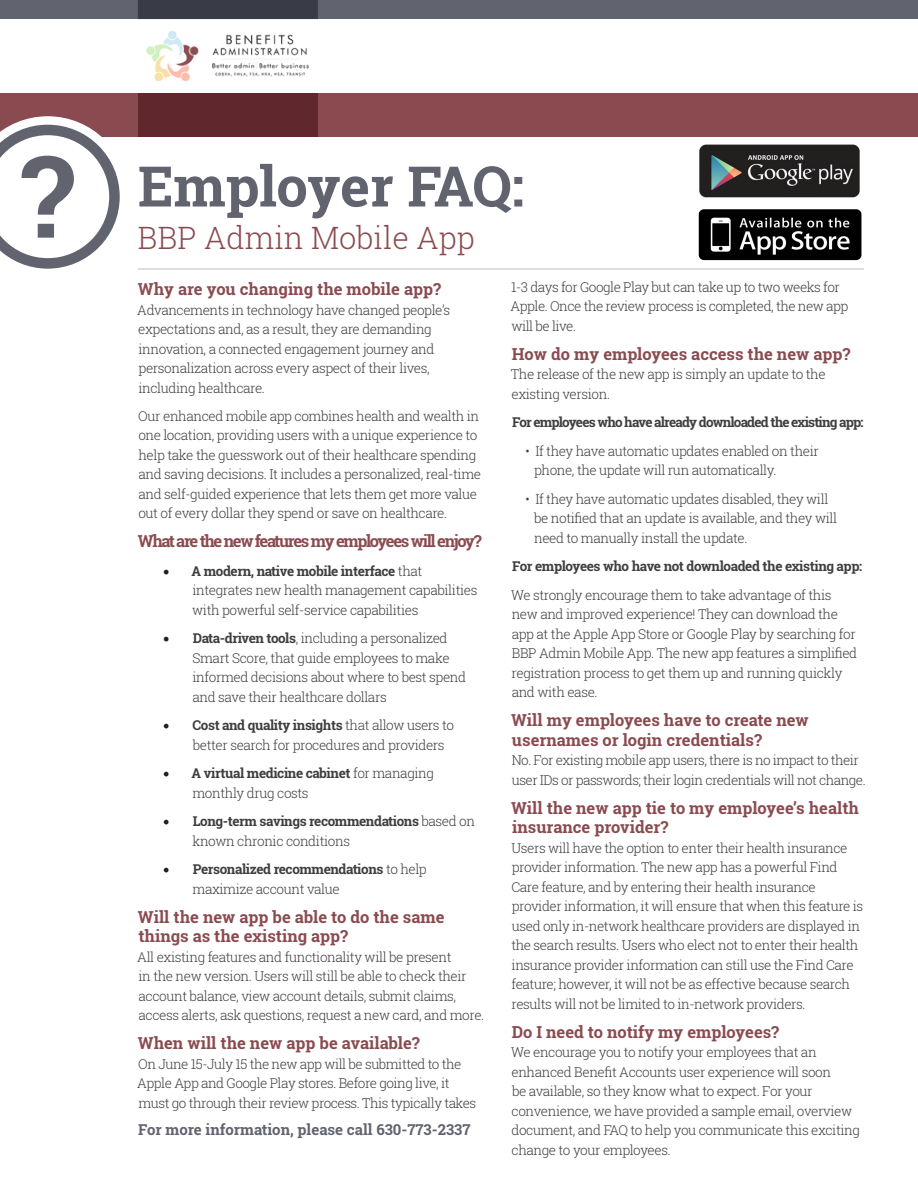
<style>
.page{position:relative;width:918px;height:1188px;background:#fff}
.page>*{position:absolute;margin:0;border:0;box-sizing:border-box;transform-origin:0 0}
.t1{font:700 55.95px "Roboto Slab";letter-spacing:-.01em;color:#61646f}
.t2{font:300 30.75px "Roboto Slab";color:#8a4b50}
.t3{font:700 16.5px/19.8px "Roboto Slab";color:#8a4b50}
.t4{font:700 16.5px "Roboto Slab";letter-spacing:-.08em;color:#8a4b50}
.t5{font:700 15px "Roboto Slab";color:#61646f}
.t6{font:300 13.5px/19.5px "Roboto Slab";letter-spacing:-.03em;color:#3e3e3f}
.t7{font:700 13.5px/19.5px "Roboto Slab";letter-spacing:-.035em;color:#3e3e3f}
.t8{font:700 13.5px "Roboto Slab";letter-spacing:-.06em;color:#3e3e3f}
.s1{font-family:"Minion Pro";font-weight:400;font-size:18px;color:#231f20}
.s2{font-weight:700}
.s3{font-weight:300}
</style>
<div class="page">
<div style="left:0;top:94px;width:918px;height:43px;background:#8a4b50"></div>
<div style="left:138px;top:94px;width:180px;height:43px;background:#60282c"></div>
<img style="left:146px;top:31px;width:163px;height:50px">
<hr style="left:138px;top:269px;width:726px;height:1px;background:#bcbdc0">
<div style="left:0;top:0;width:918px;height:19px;background:#61646f"></div>
<div style="left:138px;top:0;width:180px;height:19px;background:#393c46"></div>
<svg style="left:0;top:116px;width:120px;height:153px"></svg>
<img style="left:699px;top:145px;width:162px;height:115px">
<h1 class="t1" style="left:138px;top:148px;width:388px">Employer FAQ:</h1>
<h2 class="t2" style="left:138px;top:216px;width:338px">BBP Admin Mobile App</h2>
<p class="t3" style="left:138px;top:279px;width:305px">Why are you changing the mobile app?</p>
<p class="t6" style="left:137px;top:300px;width:315px">Advancements in technology have changed people’s expectations and, as a result, they are demanding innovation, a connected engagement journey and personalization across every aspect of their lives, including healthcare.</p>
<p class="t6" style="left:138px;top:406px;width:344px">Our enhanced mobile app combines health and wealth in one location, providing users with a unique experience to help take the guesswork out of their healthcare spending and saving decisions. It includes a personalized, real-time and self-guided experience that lets them get more value out of every dollar they spend or save on healthcare.</p>
<p class="t4" style="left:138px;top:530px;width:345px">What are the new features my employees will enjoy?</p>
<p class="t6" style="left:192px;top:561px;width:287px;text-indent:-29px"><span class="s1">•</span> <span class="s2">A modern, native mobile interface</span> that integrates new health management capabilities with powerful self-service capabilities</p>
<p class="t6" style="left:192px;top:628px;width:275px;text-indent:-29px"><span class="s1">•</span> <span class="s2">Data-driven tools</span>, including a personalized Smart Score, that guide employees to make informed decisions about where to best spend and save their healthcare dollars</p>
<p class="t6" style="left:193px;top:715px;width:263px;text-indent:-30px"><span class="s1">•</span> <span class="s2">Cost and quality insights</span> that allow users to better search for procedures and providers</p>
<p class="t6" style="left:193px;top:763px;width:243px;text-indent:-30px"><span class="s1">•</span> <span class="s2">A virtual medicine cabinet</span> for managing monthly drug costs</p>
<p class="t7" style="left:193px;top:812px;width:284px;text-indent:-30px"><span class="s1">•</span> Long-term savings recommendations <span class="s3">based on known chronic conditions</span></p>
<p class="t7" style="left:193px;top:860px;width:236px;text-indent:-30px"><span class="s1">•</span> Personalized recommendations <span class="s3">to help maximize account value</span></p>
<p class="t3" style="left:138px;top:907px;width:308px">Will the new app be able to do the same things as the existing app?</p>
<p class="t6" style="left:137px;top:947px;width:348px">All existing features and functionality will be present<br>in the new version. Users will still be able to check their account balance, view account details, submit claims, access alerts, ask questions, request a new card, and more.</p>
<p class="t3" style="left:138px;top:1033px;width:284px">When will the new app be available?</p>
<p class="t6" style="left:137px;top:1054px;width:341px">On June 15-July 15 the new app will be submitted to the<br>Apple App and Google Play stores. Before going live, it must go through their review process. This typically takes</p>
<p class="t5" style="left:138px;top:1120px;width:334px">For more information, please call 630-773-2337</p>
<p class="t6" style="left:510px;top:277px;width:340px">1-3 days for Google Play but can take up to two weeks for<br>Apple. Once the review process is completed, the new app will be live.</p>
<p class="t3" style="left:512px;top:344px;width:340px">How do my employees access the new app?</p>
<p class="t6" style="left:511px;top:364px;width:316px">The release of the new app is simply an update to the existing version.</p>
<p class="t8" style="left:512px;top:413px;width:353px">For employees who have already downloaded the existing app:</p>
<p class="t6" style="left:534px;top:441px;width:286px;text-indent:-9px">• If they have automatic updates enabled on their phone, the update will run automatically.</p>
<p class="t6" style="left:534px;top:489px;width:305px;text-indent:-9px">• If they have automatic updates disabled, they will be notified that an update is available, and they will need to manually install the update.</p>
<p class="t7" style="left:512px;top:556px;width:352px">For employees who have not downloaded the existing app:</p>
<p class="t6" style="left:511px;top:585px;width:348px">We strongly encourage them to take advantage of this new and improved experience! They can download the app at the Apple App Store or Google Play by searching for BBP Admin Mobile App. The new app features a simplified registration process to get them up and running quickly and with ease.</p>
<p class="t3" style="left:511px;top:710px;width:299px">Will my employees have to create new usernames or login credentials?</p>
<p class="t6" style="left:512px;top:750px;width:356px">No. For existing mobile app users, there is no impact to their user IDs or passwords; their login credentials will not change.</p>
<p class="t3" style="left:511px;top:798px;width:349px">Will the new app tie to my employee’s health insurance provider?</p>
<p class="t6" style="left:512px;top:838px;width:353px">Users will have the option to enter their health insurance provider information. The new app has a powerful Find Care feature, and by entering their health insurance provider information, it will ensure that when this feature is used only in-network healthcare providers are displayed in the search results. Users who elect not to enter their health insurance provider information can still use the Find Care feature; however, it will not be as effective because search results will not be limited to in-network providers.</p>
<p class="t3" style="left:512px;top:1022px;width:269px">Do I need to notify my employees?</p>
<p class="t6" style="left:511px;top:1042px;width:350px">We encourage you to notify your employees that an enhanced Benefit Accounts user experience will soon<br>be available, so they know what to expect. For your convenience, we have provided a sample email, overview document, and FAQ to help you communicate this exciting change to your employees.</p>
</div>
